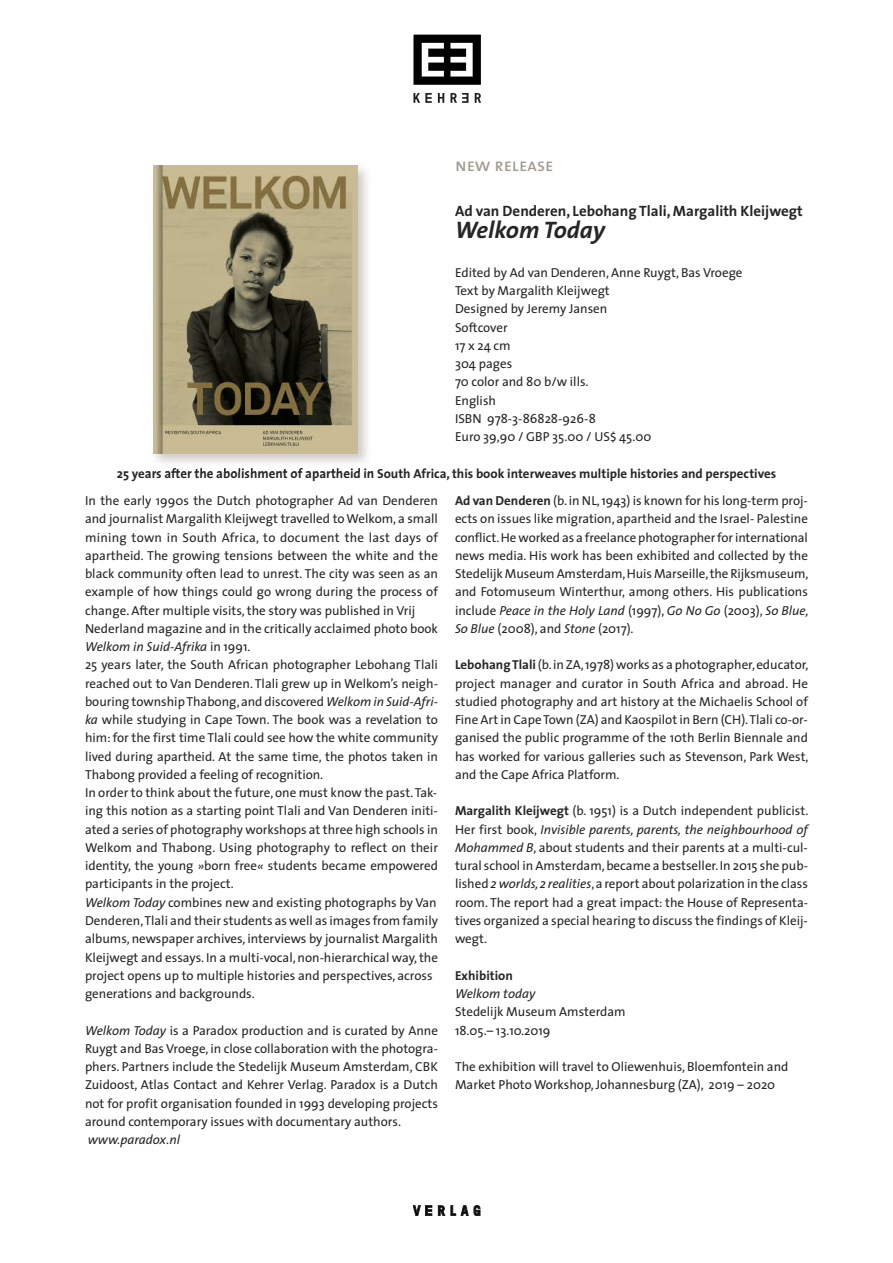
<style>
.page{position:relative;width:893px;height:1263px;background:#fff}
.page>*{position:absolute;margin:0;border:0;box-sizing:border-box;transform-origin:0 0}
.t1{font:italic 700 24px "The Sans";color:#272627}
.t2{font:18px "The Sans Caps";color:#a0988c}
.t3{font:700 15px "The Sans";color:#272627}
.t4{font:13.05px/18.3px "The Sans";color:#272627}
.t5{font:700 13.05px "The Sans";color:#272627}
.t6{font:italic 13.05px "The Sans";color:#272627}
.s1{font-style:italic}
.s2{font-weight:700}
</style>
<div class="page">
<svg style="left:475px;top:93px;width:6px;height:10px"></svg>
<svg style="left:413px;top:93px;width:19px;height:10px"></svg>
<svg style="left:438px;top:93px;width:6px;height:10px"></svg>
<svg style="left:450px;top:93px;width:18px;height:10px"></svg>
<svg style="left:413px;top:35px;width:68px;height:50px"></svg>
<svg style="left:438px;top:1205px;width:7px;height:11px"></svg>
<svg style="left:451px;top:1205px;width:29px;height:11px"></svg>
<svg style="left:413px;top:1205px;width:19px;height:11px"></svg>
<img style="left:153px;top:165px;width:215px;height:306px">
<img style="left:153px;top:468px;width:53px;height:3px">
<img style="left:153px;top:166px;width:204px;height:287px">
<h2 class="t2" style="left:455px;top:159px;width:100px">new release</h2>
<p class="t3" style="left:455px;top:205px;width:349px">Ad van Denderen, Lebohang Tlali, Margalith Kleijwegt</p>
<h1 class="t1" style="left:455px;top:221px;width:152px">Welkom Today</h1>
<p class="t4" style="left:455px;top:265px;width:289px">Edited by Ad van Denderen, Anne Ruygt, Bas Vroege<br>Text by Margalith Kleijwegt<br>Designed by Jeremy Jansen<br>Softcover<br>17x24cm<br>304 pages<br>70 color and 80 b/w ills.<br>English<br>ISBN 978-3-86828-926-8<br>Euro 39,90 / GBP 35.00 / US$ 45.00</p>
<p class="t5" style="left:117px;top:468px;width:661px">25 years after the abolishment of apartheid in South Africa, this book interweaves multiple histories and perspectives</p>
<p class="t4" style="left:85px;top:493px;width:354px">In the early 1990s the Dutch photographer Ad van Denderen and journalist Margalith Kleijwegt travelled toWelkom, a small mining town in South Africa, to document the last days of apartheid. The growing tensions between the white and the black community often lead to unrest. The city was seen as an example of how things could go wrong during the process of change. After multiple visits, the story was published in Vrij Nederland magazine and in the critically acclaimed photo book <span class="s1">Welkom in Suid-Afrika</span> in 1991.<br>25 years later, the South African photographer Lebohang Tlali reached out to Van Denderen. Tlali grew up in Welkom’s neigh&shy;bouring townshipThabong,and discovered<span class="s1">Welkom in Suid-Afri&shy;ka</span> while studying in Cape Town. The book was a revelation to him:for the first time Tlali could see how the white community lived during apartheid. At the same time, the photos taken in Thabong provided a feeling of recognition.<br>In order to think about the future,one must know the past.Tak&shy;ing this notion as a starting point Tlali and Van Denderen initi&shy;ated a series of photography workshops at three high schools in Welkom and Thabong. Using photography to reflect on their identity, the young <span class="s1">»</span>born free<span class="s1">«</span> students became empowered participants in the project.<br><span class="s1">Welkom Today</span> combines new and existing photographs by Van Denderen,Tlali and their students as well as images from family albums, newspaper archives, interviews by journalist Margalith Kleijwegt and essays. In a multi-vocal,non-hierarchical way, the project opens up to multiple histories and perspectives, across generations and backgrounds.</p>
<p class="t4" style="left:85px;top:1022px;width:354px;text-align:justify"><span class="s1">Welkom Today</span> is a Paradox production and is curated by Anne Ruygt and Bas Vroege, in close collaboration with the photogra&shy;phers. Partners include the Stedelijk Museum Amsterdam, CBK Zuidoost, Atlas Contact and Kehrer Verlag. Paradox is a Dutch not for profit organisation founded in 1993 developing projects around contemporary issues with documentary authors.</p>
<p class="t6" style="left:88px;top:1134px;width:94px">www.paradox.nl</p>
<p class="t4" style="left:455px;top:493px;width:355px;text-align:justify"><span class="s2">Ad van Denderen</span> (b. in NL,1943) is known for his long-term proj&shy;ects on issues like migration, apartheid and the Israel- Palestine conflict.Heworked as a freelance photographerforinternational news media. His work has been exhibited and collected by the StedelijkMuseumAmsterdam,HuisMarseille,the Rijksmuseum, and Fotomuseum Winterthur, among others. His publications include <span class="s1">Peace in the Holy Land</span> (1997), <span class="s1">Go No Go</span> (2003), <span class="s1">So Blue, So Blue</span> (2008), and <span class="s1">Stone</span> (2017).</p>
<p class="t4" style="left:455px;top:657px;width:355px;text-align:justify"><span class="s2">LebohangTlali</span> (b.in ZA,1978)works as a photographer,educator, project manager and curator in South Africa and abroad. He studied photography and art history at the Michaelis School of Fine Art in CapeTown (ZA) and Kaospilot in Bern (CH).Tlali co-or&shy;ganised the public programme of the 10th Berlin Biennale and has worked for various galleries such as Stevenson, Park West, and the Cape Africa Platform.</p>
<p class="t4" style="left:455px;top:803px;width:355px;text-align:justify"><span class="s2">Margalith Kleijwegt</span> (b. 1951) is a Dutch independent publicist.<br>Her first book, <span class="s1">Invisible parents, parents, the neighbourhood of Mohammed B</span>, about students and their parents at a multi-cul&shy;tural school in Amsterdam,became a bestseller.In 2015 she pub&shy;lished <span class="s1">2worlds,2 realities</span>,a report about polarization in the class room. The report had a great impact: the House of Representa&shy;tives organized a special hearing to discuss the findings of Kleij&shy;wegt.</p>
<p class="t5" style="left:455px;top:970px;width:59px">Exhibition</p>
<p class="t6" style="left:455px;top:988px;width:82px">Welkom today</p>
<p class="t4" style="left:455px;top:1004px;width:172px">Stedelijk Museum Amsterdam<br>18.05.– 13.10.2019</p>
<p class="t4" style="left:455px;top:1059px;width:335px">The exhibition will travel to Oliewenhuis, Bloemfontein and<br>Market Photo Workshop, Johannesburg (ZA), 2019 – 2020</p>
</div>
